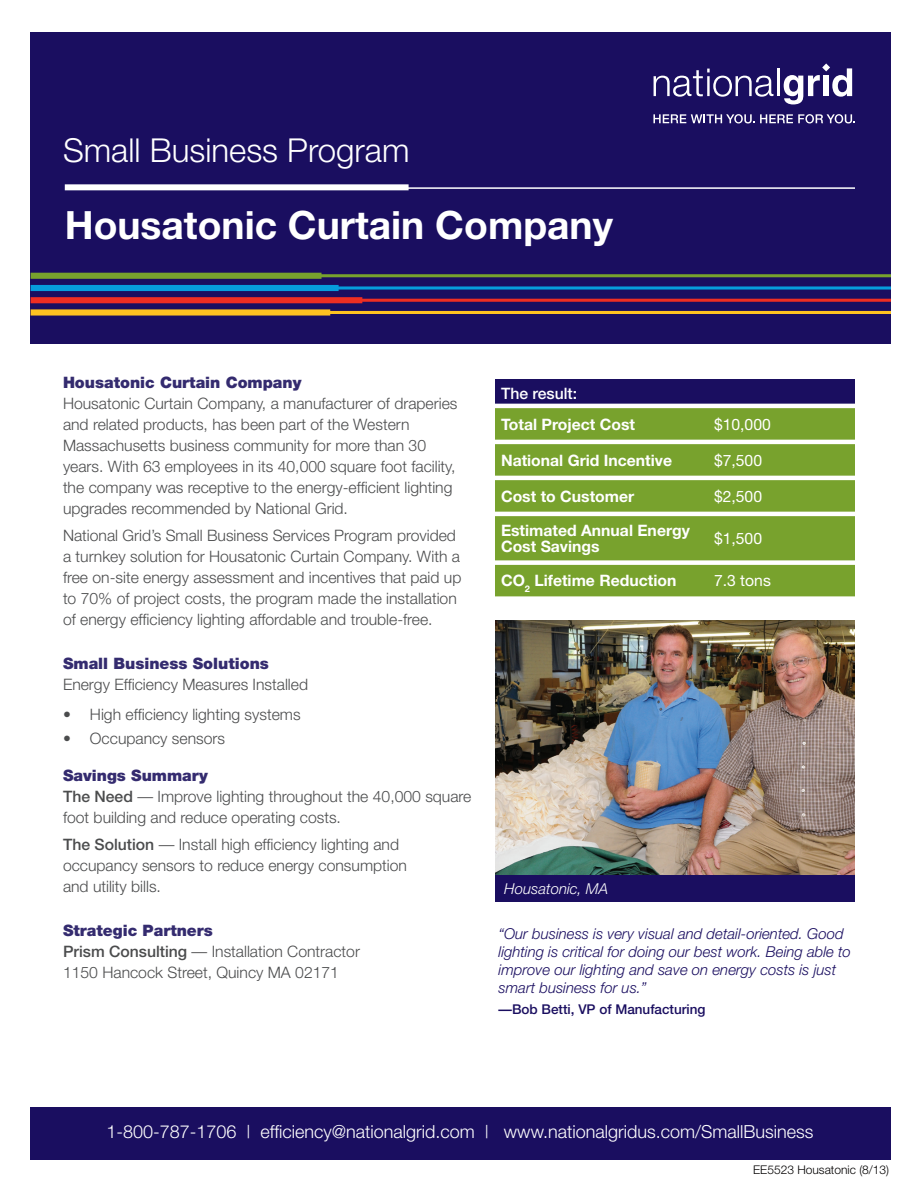
<style>
.page{position:relative;width:918px;height:1188px;background:#fff}
.page>*{position:absolute;margin:0;border:0;box-sizing:border-box;transform-origin:0 0}
.t1{font:700 39px "Helvetica Neue LT Std";color:#fff}
.t2{font:300 33px "Helvetica Neue";color:#fff}
.t3{font:300 18px "Helvetica Neue";color:#fff}
.t4{font:300 15.75px/21px "Helvetica Neue";color:#4b4c4d}
.t5{font:700 15.75px/16.5px "Helvetica Neue LT Std";color:#fff}
.t6{font:900 15.75px "Helvetica Neue";color:#342b6f}
.t7{font:15.75px "Helvetica Neue LT Std";color:#fff}
.t8{font:500 15.75px "Helvetica Neue";color:#fff}
.t9{font:italic 300 15px/18px "Helvetica Neue LT Std";color:#1a0e60}
.t10{font:italic 300 15px "Helvetica Neue LT Std";color:#fff}
.t11{font:500 13.5px "Helvetica Neue";color:#1a0e60}
.t12{font:300 12px "Helvetica Neue";color:#030100}
.s1{font-weight:900;color:#342b6f}
.s2{font-weight:500}
</style>
<div class="page">
<div style="left:31px;top:1107px;width:860px;height:52px;background:#1a0e60"></div>
<div style="left:31px;top:32px;width:860px;height:312px;background:#1a0e60"></div>
<svg style="left:654px;top:69px;width:119px;height:28px"></svg>
<hr style="left:777px;top:69px;width:3px;height:27px;background:#fff">
<svg style="left:784px;top:63px;width:68px;height:41px"></svg>
<svg style="left:653px;top:114px;width:202px;height:9px"></svg>
<hr style="left:76px;top:187px;width:779px;height:2px;background:#fff">
<div style="left:65px;top:184px;width:344px;height:6px;background:#fff"></div>
<svg style="left:31px;top:273px;width:860px;height:6px"></svg>
<svg style="left:31px;top:309px;width:860px;height:7px"></svg>
<svg style="left:31px;top:285px;width:860px;height:6px"></svg>
<svg style="left:31px;top:297px;width:860px;height:6px"></svg>
<img style="left:495px;top:621px;width:360px;height:254px">
<div style="left:495px;top:875px;width:360px;height:27px;background:#1a0e60"></div>
<div style="left:495px;top:379px;width:360px;height:27px;background:#1a0e60"></div>
<div style="left:495px;top:408px;width:360px;height:188px;background:#78a22d"></div>
<hr style="left:495px;top:404px;width:213px;height:4px;background:#fff">
<hr style="left:708px;top:404px;width:147px;height:4px;background:#fff">
<hr style="left:495px;top:440px;width:213px;height:4px;background:#fff">
<hr style="left:708px;top:440px;width:147px;height:4px;background:#fff">
<hr style="left:495px;top:476px;width:213px;height:4px;background:#fff">
<hr style="left:708px;top:476px;width:147px;height:4px;background:#fff">
<hr style="left:495px;top:512px;width:213px;height:4px;background:#fff">
<hr style="left:708px;top:512px;width:147px;height:4px;background:#fff">
<div style="left:495px;top:560px;width:213px;height:5px;background:#fff"></div>
<div style="left:708px;top:560px;width:147px;height:5px;background:#fff"></div>
<h2 class="t2" style="left:63px;top:130px;width:348px">Small Business Program</h2>
<h1 class="t1" style="left:65px;top:201px;width:550px">Housatonic Curtain Company</h1>
<p class="t6" style="left:63px;top:373px;width:240px">Housatonic Curtain Company</p>
<p class="t4" style="left:63px;top:393px;width:396px">Housatonic Curtain Company, a manufacturer of draperies and related products, has been part of the Western Massachusetts business community for more than 30 years. With 63 employees in its 40,000 square foot facility, the company was receptive to the energy-efficient lighting upgrades recommended by National Grid.</p>
<p class="t4" style="left:63px;top:525px;width:400px">National Grid’s Small Business Services Program provided a turnkey solution for Housatonic Curtain Company. With a free on-site energy assessment and incentives that paid up to 70% of project costs, the program made the installation of energy efficiency lighting affordable and trouble-free.</p>
<p class="t6" style="left:63px;top:654px;width:207px">Small Business Solutions</p>
<p class="t4" style="left:63px;top:673px;width:247px">Energy Efficiency Measures Installed</p>
<p class="t4" style="left:63px;top:703px;width:239px">• High efficiency lighting systems</p>
<p class="t4" style="left:63px;top:727px;width:164px">• Occupancy sensors</p>
<p class="t4" style="left:63px;top:765px;width:410px"><span class="s1">Savings Summary<br></span><span class="s2">The Need</span> — Improve lighting throughout the 40,000 square foot building and reduce operating costs.</p>
<p class="t4" style="left:63px;top:834px;width:345px"><span class="s2">The Solution</span> — Install high efficiency lighting and occupancy sensors to reduce energy consumption and utility bills.</p>
<p class="t4" style="left:63px;top:919px;width:298px"><span class="s1">Strategic Partners<br></span><span class="s2">Prism Consulting</span> — Installation Contractor<br>1150 Hancock Street, Quincy MA 02171</p>
<p class="t8" style="left:501px;top:384px;width:78px">The result:</p>
<p class="t5" style="left:501px;top:415px;width:136px">Total Project Cost</p>
<p class="t7" style="left:714px;top:415px;width:58px">$10,000</p>
<p class="t5" style="left:501px;top:451px;width:173px">National Grid Incentive</p>
<p class="t7" style="left:714px;top:451px;width:50px">$7,500</p>
<p class="t5" style="left:501px;top:487px;width:135px">Cost to Customer</p>
<p class="t7" style="left:714px;top:487px;width:50px">$2,500</p>
<p class="t5" style="left:501px;top:521px;width:190px">Estimated Annual Energy<br>Cost Savings</p>
<p class="t7" style="left:714px;top:529px;width:50px">$1,500</p>
<p class="t5" style="left:501px;top:572px;width:177px">CO<sub>2</sub> Lifetime Reduction</p>
<p class="t7" style="left:714px;top:571px;width:58px">7.3 tons</p>
<p class="t10" style="left:504px;top:880px;width:105px">Housatonic, MA</p>
<p class="t9" style="left:499px;top:925px;width:354px">“Our business is very visual and detail-oriented. Good lighting is critical for doing our best work. Being able to improve our lighting and save on energy costs is just smart business for us.”</p>
<p class="t11" style="left:499px;top:1001px;width:209px">—Bob Betti, VP of Manufacturing</p>
<p class="t3" style="left:106px;top:1121px;width:708px">1-800-787-1706 | efficiency@nationalgrid.com | www.nationalgridus.com/SmallBusiness</p>
<p class="t12" style="left:753px;top:1162px;width:138px">EE5523 Housatonic (8/13)</p>
</div>
